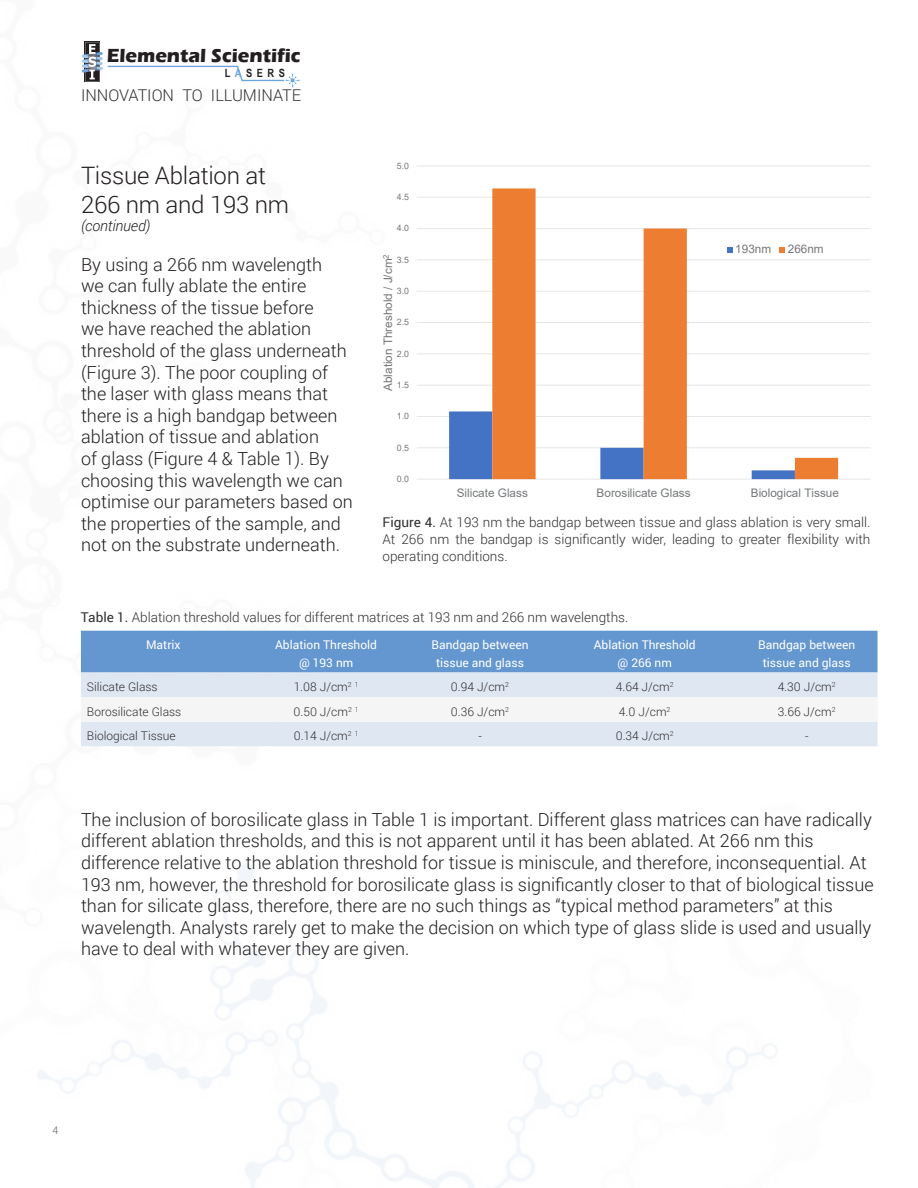
<style>
.page{position:relative;width:918px;height:1188px;background:#fff}
.page>*{position:absolute;margin:0;border:0;box-sizing:border-box;transform-origin:0 0}
.Body_Copy{font:300 24px/28.8px "Roboto";letter-spacing:-.01em;color:#231f20}
.t1{font:700 19.5px "Eras ITC";color:#231f20}
.Body_Copy-2{font:300 18px/21.6px "Roboto";color:#231f20}
.t2{font:300 16.2px "Roboto";color:#312f30}
.Body_Copy-3{font:italic 300 15px "Roboto";letter-spacing:-.01em;color:#231f20}
.Body_Copy-4{font:300 13.5px/17.2px "Roboto";color:#312f30;text-align:justify}
.Body_Copy-5{font:300 12px "Roboto";color:#312f30}
.Table_Headers{font:12px/17.2px "Roboto";color:#fff;text-align:center}
.t3{font:11.7px "Arial";color:#76787b}
.t4{font:700 11.4px "Arial Narrow";letter-spacing:.4em;color:#231f20}
.t5{font:300 10.5px "Roboto";color:#636366}
.t6{font:8.85px "Arial";color:#76787b}
.s1{color:#6fa5de}
.s2{font-weight:400}
</style>
<div class="page">
<img style="left:38px;top:41px;width:840px;height:1147px">
<div style="left:85px;top:41px;width:15px;height:41px;background:#231f20"></div>
<svg style="left:81px;top:42px;width:219px;height:45px"></svg>
<div style="left:81px;top:631px;width:797px;height:42px;background:#6496cf"></div>
<div style="left:81px;top:673px;width:797px;height:73px;background:#dfe7f3"></div>
<div style="left:81px;top:697px;width:797px;height:25px;background:#f5f5f6"></div>
<svg style="left:339px;top:140px;width:539px;height:364px"></svg>
<svg style="left:378px;top:157px;width:500px;height:347px"></svg>
<hr style="left:417px;top:479px;width:454px;height:1px;background:#e7e6e6">
<hr style="left:417px;top:448px;width:454px;height:1px;background:#e7e6e6">
<hr style="left:417px;top:416px;width:454px;height:1px;background:#e7e6e6">
<hr style="left:417px;top:385px;width:454px;height:1px;background:#e7e6e6">
<hr style="left:417px;top:354px;width:454px;height:1px;background:#e7e6e6">
<hr style="left:417px;top:322px;width:454px;height:1px;background:#e7e6e6">
<hr style="left:417px;top:291px;width:454px;height:1px;background:#e7e6e6">
<hr style="left:417px;top:260px;width:454px;height:1px;background:#e7e6e6">
<hr style="left:417px;top:228px;width:454px;height:1px;background:#e7e6e6">
<hr style="left:417px;top:197px;width:454px;height:1px;background:#e7e6e6">
<hr style="left:417px;top:166px;width:454px;height:1px;background:#e7e6e6">
<div style="left:449px;top:411px;width:43px;height:68px;background:#4472c4"></div>
<svg style="left:492px;top:188px;width:346px;height:291px"></svg>
<svg style="left:727px;top:247px;width:6px;height:6px"></svg>
<svg style="left:779px;top:247px;width:6px;height:6px"></svg>
<p class="t1" style="left:107px;top:45px;width:196px">Elemental Scientific</p>
<p class="t4" style="left:225px;top:64px;width:62px">L<span class="s1">A</span>SERS</p>
<p class="t2" style="left:81px;top:84px;width:222px">INNOVATION TO ILLUMINATE</p>
<p class="Body_Copy" style="left:81px;top:160px;width:210px">Tissue Ablation at<br>266 nm and 193 nm</p>
<p class="Body_Copy-3" style="left:81px;top:215px;width:71px">(continued)</p>
<p class="Body_Copy-2" style="left:81px;top:253px;width:273px">By using a 266 nm wavelength<br>we can fully ablate the entire thickness of the tissue before<br>we have reached the ablation threshold of the glass underneath (Figure 3). The poor coupling of the laser with glass means that there is a high bandgap between ablation of tissue and ablation<br>of glass (Figure 4 &amp; Table 1). By choosing this wavelength we can optimise our parameters based on the properties of the sample, and not on the substrate underneath.</p>
<p class="t6" style="left:397px;top:160px;width:14px">5.0</p>
<p class="t6" style="left:397px;top:191px;width:14px">4.5</p>
<p class="t6" style="left:397px;top:222px;width:14px">4.0</p>
<p class="t3" style="left:380px;top:391px;width:138px;rotate:-90deg">Ablation Threshold / J/cm<sup>2</sup></p>
<p class="t6" style="left:397px;top:253px;width:14px">3.5</p>
<p class="t6" style="left:397px;top:285px;width:14px">3.0</p>
<p class="t6" style="left:397px;top:316px;width:14px">2.5</p>
<p class="t6" style="left:397px;top:347px;width:14px">2.0</p>
<p class="t6" style="left:397px;top:379px;width:14px">1.5</p>
<p class="t6" style="left:397px;top:410px;width:14px">1.0</p>
<p class="t6" style="left:397px;top:441px;width:14px">0.5</p>
<p class="t6" style="left:397px;top:473px;width:14px">0.0</p>
<p class="t3" style="left:735px;top:241px;width:37px">193nm</p>
<p class="t3" style="left:788px;top:241px;width:37px">266nm</p>
<p class="t3" style="left:457px;top:485px;width:73px">Silicate Glass</p>
<p class="t3" style="left:597px;top:485px;width:95px">Borosilicate Glass</p>
<p class="t3" style="left:751px;top:485px;width:90px">Biological Tissue</p>
<p class="Body_Copy-4" style="left:383px;top:513px;width:489px"><span class="s2">Figure 4.</span> At 193 nm the bandgap between tissue and glass ablation is very small.<br>At 266 nm the bandgap is significantly wider, leading to greater flexibility with operating conditions.</p>
<p class="Body_Copy-4" style="left:81px;top:609px;width:549px"><span class="s2">Table 1.</span> Ablation threshold values for different matrices at 193 nm and 266 nm wavelengths.</p>
<p class="Table_Headers" style="left:146px;top:636px;width:36px">Matrix</p>
<p class="Table_Headers" style="left:275px;top:636px;width:103px">Ablation Threshold @ 193 nm</p>
<p class="Table_Headers" style="left:432px;top:636px;width:99px">Bandgap between tissue and glass</p>
<p class="Table_Headers" style="left:594px;top:636px;width:103px">Ablation Threshold @ 266 nm</p>
<p class="Table_Headers" style="left:758px;top:636px;width:99px">Bandgap between tissue and glass</p>
<p class="Body_Copy-5" style="left:87px;top:679px;width:72px">Silicate Glass</p>
<p class="Body_Copy-5" style="left:294px;top:679px;width:66px">1.08 J/cm<sup>2</sup> <sup>1</sup></p>
<p class="Body_Copy-5" style="left:451px;top:679px;width:60px">0.94 J/cm<sup>2</sup></p>
<p class="Body_Copy-5" style="left:616px;top:679px;width:59px">4.64 J/cm<sup>2</sup></p>
<p class="Body_Copy-5" style="left:778px;top:679px;width:60px">4.30 J/cm<sup>2</sup></p>
<p class="Body_Copy-5" style="left:87px;top:703px;width:96px">Borosilicate Glass</p>
<p class="Body_Copy-5" style="left:294px;top:703px;width:67px">0.50 J/cm<sup>2</sup> <sup>1</sup></p>
<p class="Body_Copy-5" style="left:451px;top:703px;width:60px">0.36 J/cm<sup>2</sup></p>
<p class="Body_Copy-5" style="left:619px;top:703px;width:53px">4.0 J/cm<sup>2</sup></p>
<p class="Body_Copy-5" style="left:778px;top:703px;width:59px">3.66 J/cm<sup>2</sup></p>
<p class="Body_Copy-5" style="left:87px;top:728px;width:90px">Biological Tissue</p>
<p class="Body_Copy-5" style="left:294px;top:728px;width:66px">0.14 J/cm<sup>2</sup> <sup>1</sup></p>
<p class="Body_Copy-5" style="left:478px;top:728px;width:5px">-</p>
<p class="Body_Copy-5" style="left:616px;top:728px;width:60px">0.34 J/cm<sup>2</sup></p>
<p class="Body_Copy-5" style="left:805px;top:728px;width:5px">-</p>
<p class="Body_Copy-2" style="left:81px;top:808px;width:794px">The inclusion of borosilicate glass in Table 1 is important. Different glass matrices can have radically different ablation thresholds, and this is not apparent until it has been ablated. At 266 nm this difference relative to the ablation threshold for tissue is miniscule, and therefore, inconsequential. At 193 nm, however, the threshold for borosilicate glass is significantly closer to that of biological tissue than for silicate glass, therefore, there are no such things as “typical method parameters” at this wavelength. Analysts rarely get to make the decision on which type of glass slide is used and usually have to deal with whatever they are given.</p>
<p class="t5" style="left:52px;top:1123px;width:7px">4</p>
</div>
